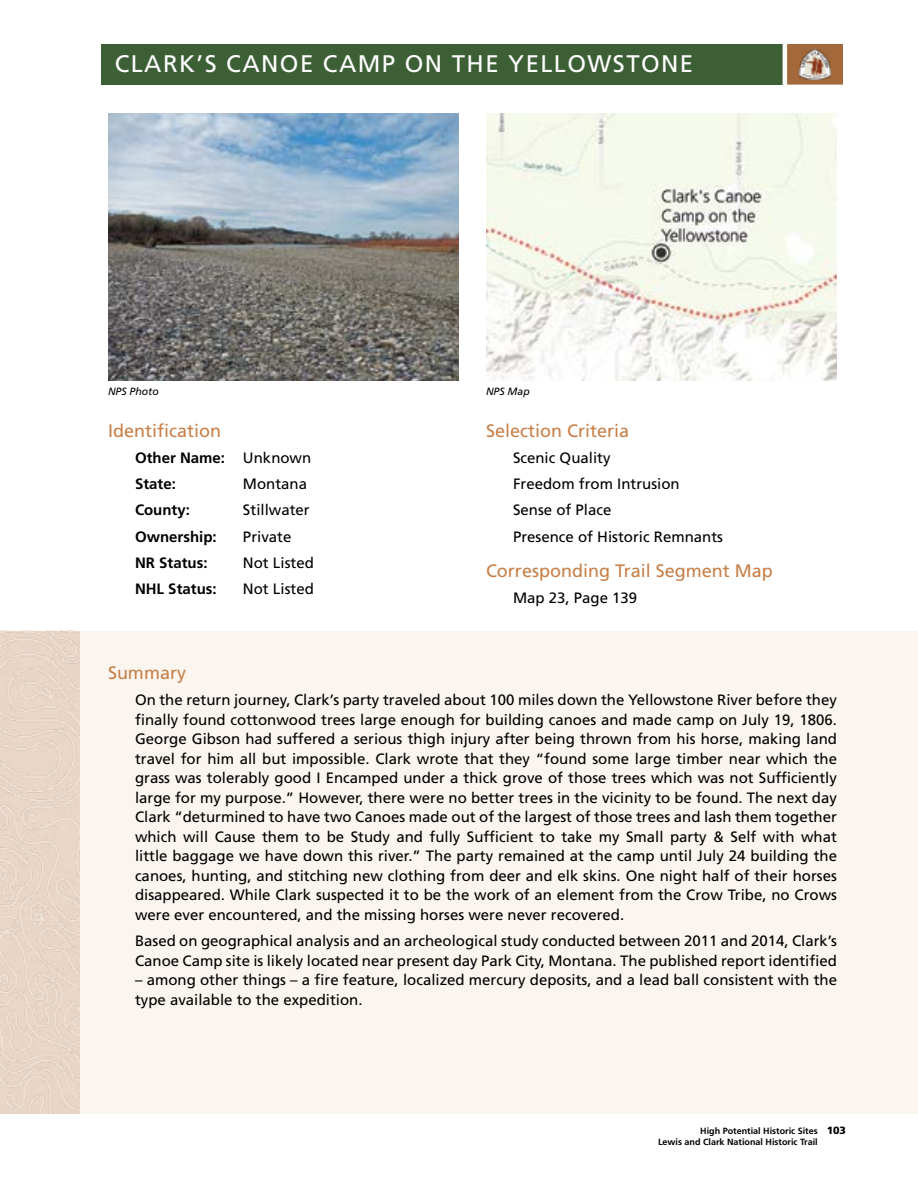
<style>
.page{position:relative;width:918px;height:1188px;background:#fff}
.page>*{position:absolute;margin:0;border:0;box-sizing:border-box;transform-origin:0 0}
.Site_Name{font:24px "Frutiger LT Std";letter-spacing:.06em;color:#fff}
.Site_Subhead{font:18px "Frutiger LT Std";color:#c78049}
.Site_Summary_Subhead{font:18px "Frutiger LT Std";color:#c78049}
.Site_Summary_Body_Copy{font:15px/19.5px "Frutiger LT Std";color:#000}
.Site_Body_Copy{font:15px "Frutiger LT Std";color:#000}
.Site_Body_Copy-2{font:700 15px "Frutiger LT Std";color:#000}
.Image_Caption{font:italic 10.5px "Frutiger LT Std";color:#000}
.t1{font:900 10.5px "Frutiger LT Std";color:#000}
.t2{font:700 9px/10.8px "Frutiger LT Std";color:#000;text-align:right}
.s1{font-weight:400}
</style>
<div class="page">
<div style="left:0;top:631px;width:918px;height:482px;background:#fbf5f0"></div>
<img style="left:0;top:631px;width:80px;height:483px">
<div style="left:101px;top:44px;width:743px;height:41px;background:#3c5f36"></div>
<img style="left:108px;top:113px;width:351px;height:267px">
<img style="left:486px;top:113px;width:351px;height:267px">
<svg style="left:782px;top:44px;width:62px;height:41px;background:#af7f58"></svg>
<img style="left:800px;top:50px;width:30px;height:29px">
<p class="Site_Name" style="left:115px;top:50px;width:580px">CLARK’S CANOE CAMP ON THE YELLOWSTONE</p>
<p class="Image_Caption" style="left:108px;top:385px;width:52px">NPS Photo</p>
<p class="Image_Caption" style="left:486px;top:385px;width:45px">NPS Map</p>
<p class="Site_Subhead" style="left:108px;top:420px;width:115px">Identification</p>
<p class="Site_Body_Copy-2" style="left:135px;top:449px;width:178px">Other Name: <span class="s1">Unknown</span></p>
<p class="Site_Body_Copy-2" style="left:135px;top:475px;width:42px">State:</p>
<p class="Site_Body_Copy" style="left:243px;top:475px;width:66px">Montana</p>
<p class="Site_Body_Copy-2" style="left:135px;top:501px;width:57px">County:</p>
<p class="Site_Body_Copy" style="left:243px;top:501px;width:68px">Stillwater</p>
<p class="Site_Body_Copy-2" style="left:135px;top:527px;width:83px">Ownership:</p>
<p class="Site_Body_Copy" style="left:243px;top:527px;width:50px">Private</p>
<p class="Site_Body_Copy-2" style="left:135px;top:554px;width:74px">NR Status:</p>
<p class="Site_Body_Copy" style="left:243px;top:554px;width:72px">Not Listed</p>
<p class="Site_Body_Copy-2" style="left:135px;top:580px;width:83px">NHL Status:</p>
<p class="Site_Body_Copy" style="left:243px;top:580px;width:72px">Not Listed</p>
<p class="Site_Subhead" style="left:486px;top:420px;width:145px">Selection Criteria</p>
<p class="Site_Body_Copy" style="left:513px;top:449px;width:99px">Scenic Quality</p>
<p class="Site_Body_Copy" style="left:513px;top:475px;width:168px">Freedom from Intrusion</p>
<p class="Site_Body_Copy" style="left:513px;top:501px;width:100px">Sense of Place</p>
<p class="Site_Body_Copy" style="left:513px;top:528px;width:212px">Presence of Historic Remnants</p>
<p class="Site_Subhead" style="left:486px;top:560px;width:288px">Corresponding Trail Segment Map</p>
<p class="Site_Body_Copy" style="left:513px;top:589px;width:126px">Map 23, Page 139</p>
<p class="Site_Summary_Subhead" style="left:108px;top:662px;width:80px">Summary</p>
<p class="Site_Summary_Body_Copy" style="left:135px;top:690px;width:704px;text-align:justify">On the return journey, Clark’s party traveled about 100 miles down the Yellowstone River before they finally found cottonwood trees large enough for building canoes and made camp on July 19, 1806.<br>George Gibson had suffered a serious thigh injury after being thrown from his horse, making land travel for him all but impossible. Clark wrote that they “found some large timber near which the grass was tolerably good I Encamped under a thick grove of those trees which was not Sufficiently large for my purpose.” However, there were no better trees in the vicinity to be found. The next day Clark “deturmined to have two Canoes made out of the largest of those trees and lash them together which will Cause them to be Study and fully Sufficient to take my Small party &amp; Self with what little baggage we have down this river.” The party remained at the camp until July 24 building the canoes, hunting, and stitching new clothing from deer and elk skins. One night half of their horses disappeared. While Clark suspected it to be the work of an element from the Crow Tribe, no Crows were ever encountered, and the missing horses were never recovered.</p>
<p class="Site_Summary_Body_Copy" style="left:135px;top:931px;width:704px">Based on geographical analysis and an archeological study conducted between 2011 and 2014, Clark’s<br>Canoe Camp site is likely located near present day Park City, Montana. The published report identified</p>
<p class="Site_Summary_Body_Copy" style="left:135px;top:970px;width:704px">– among other things – a fire feature, localized mercury deposits, and a lead ball consistent with the type available to the expedition.</p>
<p class="t2" style="left:658px;top:1125px;width:161px">High Potential Historic Sites<br>Lewis and Clark National Historic Trail</p>
<p class="t1" style="left:827px;top:1124px;width:21px">103</p>
</div>
